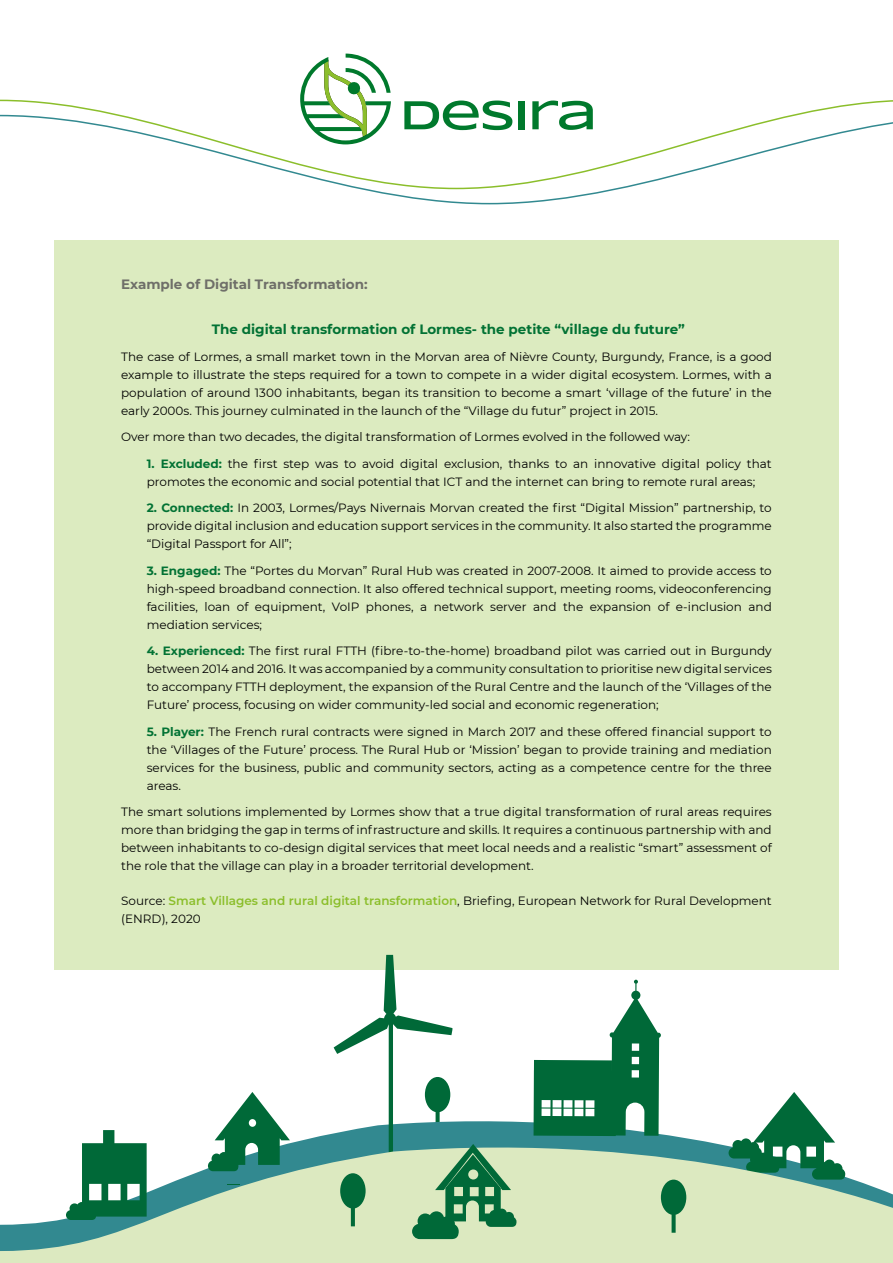
<style>
.page{position:relative;width:893px;height:1263px;background:#fff}
.page>*{position:absolute;margin:0;border:0;box-sizing:border-box;transform-origin:0 0}
.t1{font:700 13.5px "Montserrat";color:#027234}
.t2{font:700 13.5px "Montserrat";color:#6f6f69}
.t3{font:12px/18px "Montserrat";color:#000;text-align:justify}
.s1{font-weight:700;color:#027234}
.s2{font-weight:600;color:#8bbe2b}
</style>
<div class="page">
<svg style="left:0;top:99px;width:893px;height:15px"></svg>
<svg style="left:0;top:114px;width:893px;height:91px"></svg>
<svg style="left:404px;top:101px;width:108px;height:29px"></svg>
<div style="left:518px;top:101px;width:7px;height:28px;background:#00792c"></div>
<svg style="left:532px;top:101px;width:61px;height:29px"></svg>
<svg style="left:300px;top:54px;width:91px;height:90px"></svg>
<div style="left:54px;top:240px;width:785px;height:729px;background:#dcebc0"></div>
<svg style="left:533px;top:980px;width:128px;height:150px"></svg>
<svg style="left:763px;top:1092px;width:62px;height:38px"></svg>
<svg style="left:0;top:1130px;width:893px;height:133px;fill:#dce9c0"></svg>
<svg style="left:649px;top:1179px;width:37px;height:54px"></svg>
<svg style="left:208px;top:1092px;width:82px;height:79px"></svg>
<svg style="left:334px;top:955px;width:182px;height:284px"></svg>
<p class="t2" style="left:121px;top:275px;width:248px">Example of Digital Transformation:</p>
<p class="t1" style="left:212px;top:319px;width:475px">The digital transformation of Lormes‑ the petite “village du future”</p>
<p class="t3" style="left:121px;top:347px;width:652px">The case of Lormes, a small market town in the Morvan area of Nièvre County, Burgundy, France, is a good example to illustrate the steps required for a town to compete in a wider digital ecosystem. Lormes, with a population of around 1300 inhabitants, began its transition to become a smart ‘village of the future’ in the early 2000s. This journey culminated in the launch of the “Village du futur” project in 2015.</p>
<p class="t3" style="left:121px;top:427px;width:570px">Over more than two decades, the digital transformation of Lormes evolved in the followed way:</p>
<p class="t3" style="left:147px;top:454px;width:627px"><span class="s1">1. Excluded:</span> the first step was to avoid digital exclusion, thanks to an innovative digital policy that promotes the economic and social potential that ICT and the internet can bring to remote rural areas;</p>
<p class="t3" style="left:147px;top:498px;width:627px"><span class="s1">2. Connected:</span> In 2003, Lormes/Pays Nivernais Morvan created the first “Digital Mission” partnership, to provide digital inclusion and education support services in the community. It also started the programme “Digital Passport for All”;</p>
<p class="t3" style="left:147px;top:561px;width:627px"><span class="s1">3. Engaged:</span> The “Portes du Morvan” Rural Hub was created in 2007-2008. It aimed to provide access to high-speed broadband connection. It also offered technical support, meeting rooms, videoconferencing facilities, loan of equipment, VoIP phones, a network server and the expansion of e-inclusion and mediation services;</p>
<p class="t3" style="left:147px;top:641px;width:627px"><span class="s1">4. Experienced:</span> The first rural FTTH (fibre-to-the-home) broadband pilot was carried out in Burgundy between 2014 and 2016. It was accompanied by a community consultation to prioritise new digital services to accompany FTTH deployment, the expansion of the Rural Centre and the launch of the ‘Villages of the Future’ process, focusing on wider community-led social and economic regeneration;</p>
<p class="t3" style="left:147px;top:722px;width:627px"><span class="s1">5. Player:</span> The French rural contracts were signed in March 2017 and these offered financial support to the ‘Villages of the Future’ process. The Rural Hub or ‘Mission’ began to provide training and mediation services for the business, public and community sectors, acting as a competence centre for the three areas.</p>
<p class="t3" style="left:121px;top:802px;width:652px">The smart solutions implemented by Lormes show that a true digital transformation of rural areas requires more than bridging the gap in terms of infrastructure and skills. It requires a continuous partnership with and between inhabitants to co-design digital services that meet local needs and a realistic “smart” assessment of the role that the village can play in a broader territorial development.</p>
<p class="t3" style="left:121px;top:891px;width:652px">Source: <span class="s2">Smart Villages and rural digital transformation</span>, Briefing, European Network for Rural Development (ENRD), 2020</p>
</div>
